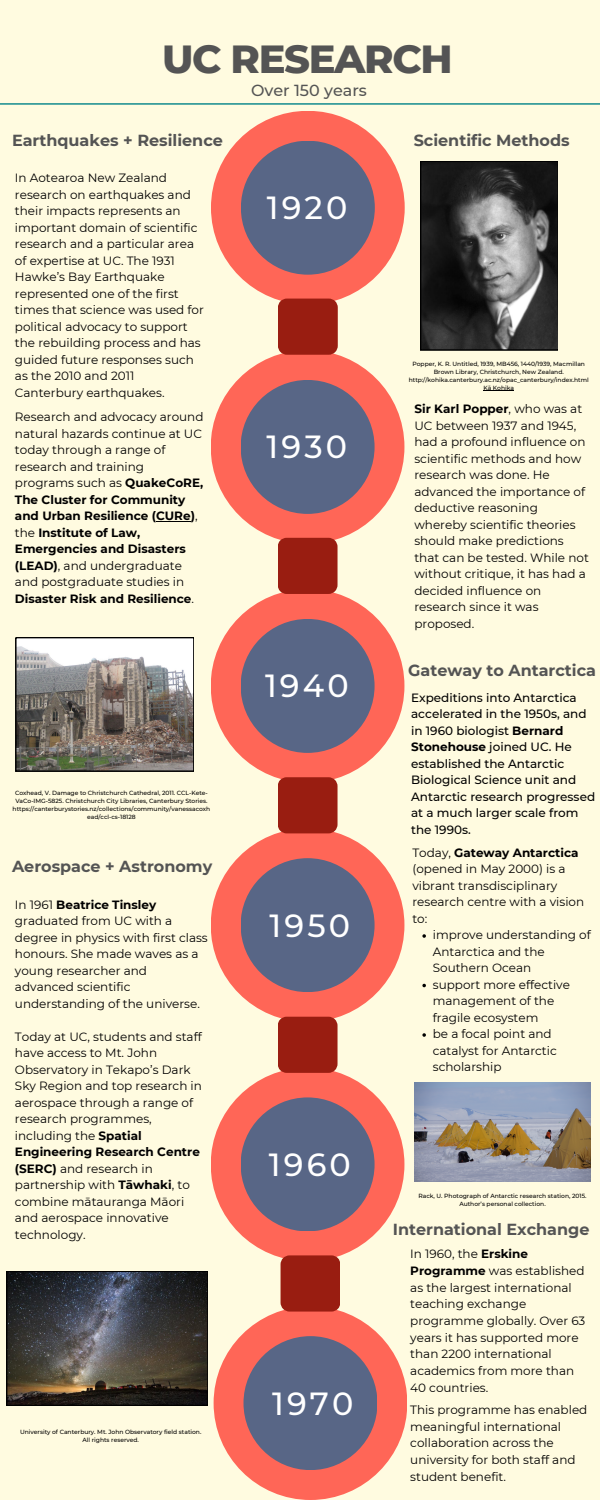
<style>
.page{position:relative;width:600px;height:1500px;background:#fffbe0}
.page>*{position:absolute;margin:0;border:0;box-sizing:border-box;transform-origin:0 0}
.t1{font:800 40px "Montserrat";letter-spacing:-.035em;color:#545454}
.t2{font:500 31.9px "Montserrat";letter-spacing:.1em;color:#fff}
.t3{font:700 16px "Montserrat";color:#545454}
.t4{font:500 16px "Montserrat";color:#545454}
.t5{font:12px/16.5px "Montserrat";color:#000}
.t6{font:500 12px/16.5px "Montserrat";color:#000}
.t7{font:500 6px/8px "Montserrat";color:#000;text-align:center}
.s1{font-weight:700}
</style>
<div class="page">
<div style="left:211px;top:828px;width:193px;height:194px;background:#ff6657;border-radius:50%"></div>
<div style="left:241px;top:858px;width:134px;height:134px;background:#586686;border-radius:50%"></div>
<div style="left:211px;top:1068px;width:193px;height:193px;background:#ff6657;border-radius:50%"></div>
<div style="left:241px;top:1097px;width:134px;height:134px;background:#586686;border-radius:50%"></div>
<div style="left:211px;top:350px;width:193px;height:194px;background:#ff6657;border-radius:50%"></div>
<div style="left:241px;top:380px;width:134px;height:134px;background:#586686;border-radius:50%"></div>
<div style="left:211px;top:589px;width:193px;height:194px;background:#ff6657;border-radius:50%"></div>
<div style="left:241px;top:619px;width:134px;height:134px;background:#586686;border-radius:50%"></div>
<hr style="left:0;top:103px;width:600px;height:2px;background:#138b8f">
<div style="left:278px;top:1017px;width:60px;height:56px;background:#991d11"></div>
<div style="left:278px;top:777px;width:60px;height:56px;background:#991d11"></div>
<div style="left:278px;top:538px;width:60px;height:56px;background:#991d11"></div>
<div style="left:211px;top:111px;width:194px;height:194px;background:#ff6657;border-radius:50%"></div>
<div style="left:241px;top:141px;width:134px;height:134px;background:#586686;border-radius:50%"></div>
<div style="left:278px;top:299px;width:60px;height:56px;background:#991d11"></div>
<div style="left:214px;top:1306px;width:193px;height:194px;background:#ff6657;border-radius:50%"></div>
<div style="left:243px;top:1336px;width:134px;height:134px;background:#586686;border-radius:50%"></div>
<div style="left:281px;top:1255px;width:59px;height:57px;background:#991d11"></div>
<img style="left:414px;top:1083px;width:176px;height:99px">
<svg style="left:16px;top:638px;width:178px;height:133px;background:#918c87"></svg>
<svg style="left:421px;top:161px;width:137px;height:189px;background:#444"></svg>
<img style="left:7px;top:1271px;width:201px;height:134px">
<hr style="left:156px;top:521px;width:35px;height:1px;background:#000">
<svg style="left:422px;top:934px;width:4px;height:4px"></svg>
<svg style="left:422px;top:984px;width:4px;height:3px"></svg>
<svg style="left:422px;top:1033px;width:4px;height:4px"></svg>
<hr style="left:483px;top:391px;width:31px;height:1px;background:#000">
<h1 class="t1" style="left:162px;top:34px;width:292px">UC RESEARCH</h1>
<h3 class="t4" style="left:251px;top:81px;width:117px">Over 150 years</h3>
<h3 class="t3" style="left:414px;top:130px;width:158px">Scientific Methods</h3>
<h3 class="t3" style="left:12px;top:130px;width:212px">Earthquakes + Resilience</h3>
<p class="t5" style="left:15px;top:170px;width:190px">In Aotearoa New Zealand research on earthquakes and their impacts represents an important domain of scientific research and a particular area of expertise at UC. The 1931<br>Hawke’s Bay Earthquake represented one of the first times that science was used for political advocacy to support the rebuilding process and has guided future responses such as the 2010 and 2011<br>Canterbury earthquakes.</p>
<p class="t5" style="left:15px;top:409px;width:190px">Research and advocacy around natural hazards continue at UC today through a range of research and training programs such as <span class="s1">QuakeCoRE,<br>The Cluster for Community and Urban Resilience (CURe)</span>, the <span class="s1">Institute of Law,<br>Emergencies and Disasters (LEAD)</span>, and undergraduate and postgraduate studies in<br><span class="s1">Disaster Risk and Resilience</span>.</p>
<p class="t7" style="left:13px;top:789px;width:199px">Coxhead, V. Damage to Christchurch Cathedral, 2011. CCL-Kete-VaCo-IMG-5825. Christchurch City Libraries, Canterbury Stories. https://canterburystories.nz/collections/community/vanessacoxh ead/ccl-cs-18128</p>
<h3 class="t3" style="left:12px;top:857px;width:202px">Aerospace + Astronomy</h3>
<p class="t5" style="left:15px;top:896px;width:194px">In 1961 <span class="s1">Beatrice Tinsley </span>graduated from UC with a degree in physics with first class honours. She made waves as a young researcher and advanced scientific understanding of the universe.</p>
<p class="t5" style="left:15px;top:1028px;width:189px">Today at UC, students and staff have access to Mt. John<br>Observatory in Tekapo’s Dark<br>Sky Region and top research in aerospace through a range of research programmes, including the <span class="s1">Spatial<br>Engineering Research Centre (SERC)</span> and research in partnership with <span class="s1">Tāwhaki</span>, to combine mātauranga Māori and aerospace innovative technology.</p>
<p class="t7" style="left:20px;top:1428px;width:183px">University of Canterbury. Mt. John Observatory field station.<br>All rights reserved.</p>
<h2 class="t2" style="left:267px;top:188px;width:82px">1920</h2>
<h2 class="t2" style="left:267px;top:427px;width:82px">1930</h2>
<h2 class="t2" style="left:265px;top:666px;width:85px">1940</h2>
<h2 class="t2" style="left:270px;top:906px;width:82px">1950</h2>
<h2 class="t2" style="left:269px;top:1145px;width:84px">1960</h2>
<h2 class="t2" style="left:272px;top:1384px;width:83px">1970</h2>
<p class="t7" style="left:409px;top:360px;width:181px">Popper, K. R. Untitled, 1939, MB456, 1440/1939, Macmillan Brown Library, Christchurch, New Zealand. http://kohika.canterbury.ac.nz/opac_canterbury/index.html Kā Kohika</p>
<p class="t5" style="left:414px;top:401px;width:176px"><span class="s1">Sir Karl Popper</span>, who was at<br>UC between 1937 and 1945, had a profound influence on scientific methods and how research was done. He advanced the importance of deductive reasoning whereby scientific theories should make predictions that can be tested. While not without critique, it has had a decided influence on research since it was proposed.</p>
<h3 class="t3" style="left:408px;top:661px;width:189px">Gateway to Antarctica</h3>
<p class="t6" style="left:411px;top:689px;width:186px">Expeditions into Antarctica accelerated in the 1950s, and in 1960 biologist <span class="s1">Bernard<br>Stonehouse</span> joined UC. He established the Antarctic<br>Biological Science unit and<br>Antarctic research progressed at a much larger scale from the 1990s.</p>
<p class="t5" style="left:412px;top:844px;width:173px">Today, <span class="s1">Gateway Antarctica </span>(opened in May 2000) is a vibrant transdisciplinary research centre with a vision to:</p>
<p class="t5" style="left:433px;top:927px;width:160px">improve understanding of<br>Antarctica and the<br>Southern Ocean<br>support more effective management of the fragile ecosystem<br>be a focal point and catalyst for Antarctic scholarship</p>
<p class="t7" style="left:419px;top:1192px;width:170px">Rack, U. Photograph of Antarctic research station, 2015.<br>Author’s personal collection.</p>
<h3 class="t3" style="left:393px;top:1220px;width:198px">International Exchange</h3>
<p class="t5" style="left:410px;top:1246px;width:177px">In 1960, the <span class="s1">Erskine<br>Programme</span> was established as the largest international teaching exchange programme globally. Over 63 years it has supported more than 2200 international academics from more than<br>40 countries.</p>
<p class="t5" style="left:410px;top:1401px;width:179px">This programme has enabled meaningful international collaboration across the university for both staff and student benefit.</p>
</div>
